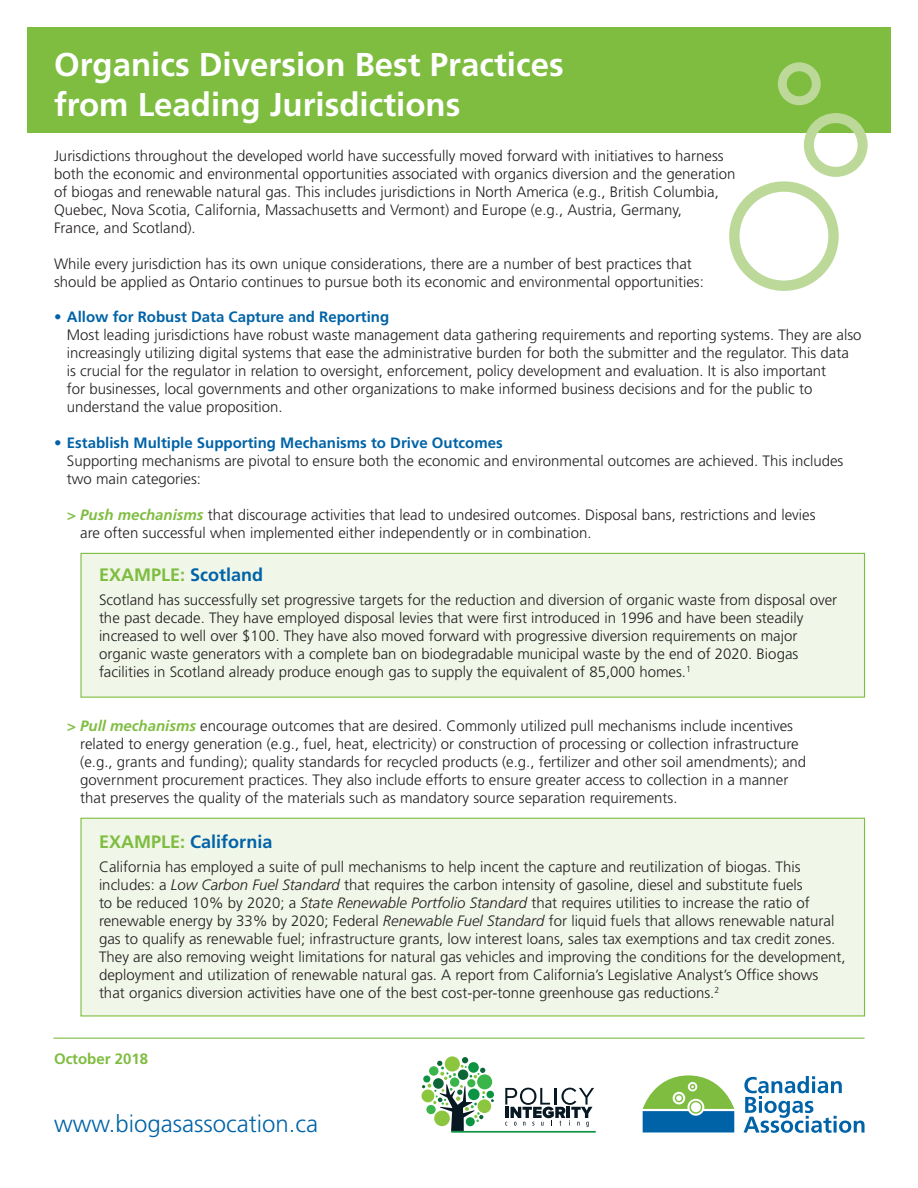
<style>
.page{position:relative;width:918px;height:1188px;background:#fff}
.page>*{position:absolute;margin:0;border:0;box-sizing:border-box;transform-origin:0 0}
.t1{font:700 33px/39.6px "Frutiger";color:#fff}
.t2{font:300 24px "Frutiger";color:#0163a7}
.t3{font:700 18px "Frutiger";color:#0163a7}
.t4{font:700 18px "Frutiger";color:#7fbd41}
.t5{font:300 15px/18px "Frutiger";color:#231f20}
.t6{font:700 15px "Frutiger";color:#0163a7}
.t7{font:700 15px "Frutiger";color:#7fbd41}
.s1{font-weight:700;font-style:italic;color:#7fbd41}
.s2{color:#0163a7}
.s3{color:#7fbd41}
.s4{font-style:italic}
</style>
<div class="page">
<div style="left:27px;top:27px;width:864px;height:106px;background:#7fbd41"></div>
<div style="left:80px;top:818px;width:785px;height:199px;background:#f0f6e8;border:1px solid #7fbd41"></div>
<div style="left:80px;top:553px;width:785px;height:145px;background:#f0f6e8;border:1px solid #7fbd41"></div>
<svg style="left:643px;top:1075px;width:91px;height:58px"></svg>
<svg style="left:744px;top:1076px;width:121px;height:57px"></svg>
<svg style="left:422px;top:1057px;width:174px;height:76px"></svg>
<hr style="left:54px;top:1038px;width:810px;height:1px;background:#7fbd41">
<svg style="left:729px;top:113px;width:139px;height:178px"></svg>
<svg style="left:778px;top:62px;width:43px;height:43px"></svg>
<h1 class="t1" style="left:54px;top:45px;width:511px">Organics Diversion Best Practices from Leading Jurisdictions</h1>
<p class="t5" style="left:54px;top:147px;width:683px">Jurisdictions throughout the developed world have successfully moved forward with initiatives to harness both the economic and environmental opportunities associated with organics diversion and the generation of biogas and renewable natural gas. This includes jurisdictions in North America (e.g., British Columbia, Quebec, Nova Scotia, California, Massachusetts and Vermont) and Europe (e.g., Austria, Germany,<br>France, and Scotland).</p>
<p class="t5" style="left:54px;top:255px;width:651px">While every jurisdiction has its own unique considerations, there are a number of best practices that should be applied as Ontario continues to pursue both its economic and environmental opportunities:</p>
<p class="t6" style="left:54px;top:308px;width:337px">• Allow for Robust Data Capture and Reporting</p>
<p class="t5" style="left:67px;top:326px;width:796px">Most leading jurisdictions have robust waste management data gathering requirements and reporting systems. They are also increasingly utilizing digital systems that ease the administrative burden for both the submitter and the regulator. This data is crucial for the regulator in relation to oversight, enforcement, policy development and evaluation. It is also important<br>for businesses, local governments and other organizations to make informed business decisions and for the public to understand the value proposition.</p>
<p class="t6" style="left:54px;top:434px;width:450px">• Establish Multiple Supporting Mechanisms to Drive Outcomes</p>
<p class="t5" style="left:67px;top:452px;width:778px">Supporting mechanisms are pivotal to ensure both the economic and environmental outcomes are achieved. This includes two main categories:</p>
<p class="t5" style="left:80px;top:506px;width:737px;text-indent:-13px"><span class="s1">&gt; Push mechanisms</span> that discourage activities that lead to undesired outcomes. Disposal bans, restrictions and levies are often successful when implemented either independently or in combination.</p>
<p class="t4" style="left:99px;top:564px;width:166px">EXAMPLE: <span class="s2">Scotland</span></p>
<p class="t5" style="left:99px;top:590px;width:740px">Scotland has successfully set progressive targets for the reduction and diversion of organic waste from disposal over the past decade. They have employed disposal levies that were first introduced in 1996 and have been steadily increased to well over $100. They have also moved forward with progressive diversion requirements on major organic waste generators with a complete ban on biodegradable municipal waste by the end of 2020. Biogas facilities in Scotland already produce enough gas to supply the equivalent of 85,000 homes.<sup>1</sup></p>
<p class="t5" style="left:80px;top:717px;width:728px;text-indent:-13px"><span class="s1">&gt; Pull mechanisms</span> encourage outcomes that are desired. Commonly utilized pull mechanisms include incentives related to energy generation (e.g., fuel, heat, electricity) or construction of processing or collection infrastructure (e.g., grants and funding); quality standards for recycled products (e.g., fertilizer and other soil amendments); and government procurement practices. They also include efforts to ensure greater access to collection in a manner that preserves the quality of the materials such as mandatory source separation requirements.</p>
<p class="t3" style="left:99px;top:831px;width:175px"><span class="s3">EXAMPLE:</span> California</p>
<p class="t5" style="left:99px;top:857px;width:748px">California has employed a suite of pull mechanisms to help incent the capture and reutilization of biogas. This includes: a <span class="s4">Low Carbon Fuel Standard</span> that requires the carbon intensity of gasoline, diesel and substitute fuels<br>to be reduced 10% by 2020; a <span class="s4">State Renewable Portfolio Standard</span> that requires utilities to increase the ratio of renewable energy by 33% by 2020; Federal <span class="s4">Renewable Fuel Standard</span> for liquid fuels that allows renewable natural gas to qualify as renewable fuel; infrastructure grants, low interest loans, sales tax exemptions and tax credit zones.<br>They are also removing weight limitations for natural gas vehicles and improving the conditions for the development, deployment and utilization of renewable natural gas. A report from California’s Legislative Analyst’s Office shows that organics diversion activities have one of the best cost-per-tonne greenhouse gas reductions.<sup>2</sup></p>
<p class="t7" style="left:54px;top:1050px;width:96px">October 2018</p>
<h2 class="t2" style="left:54px;top:1110px;width:266px">www.biogasassocation.ca</h2>
</div>
